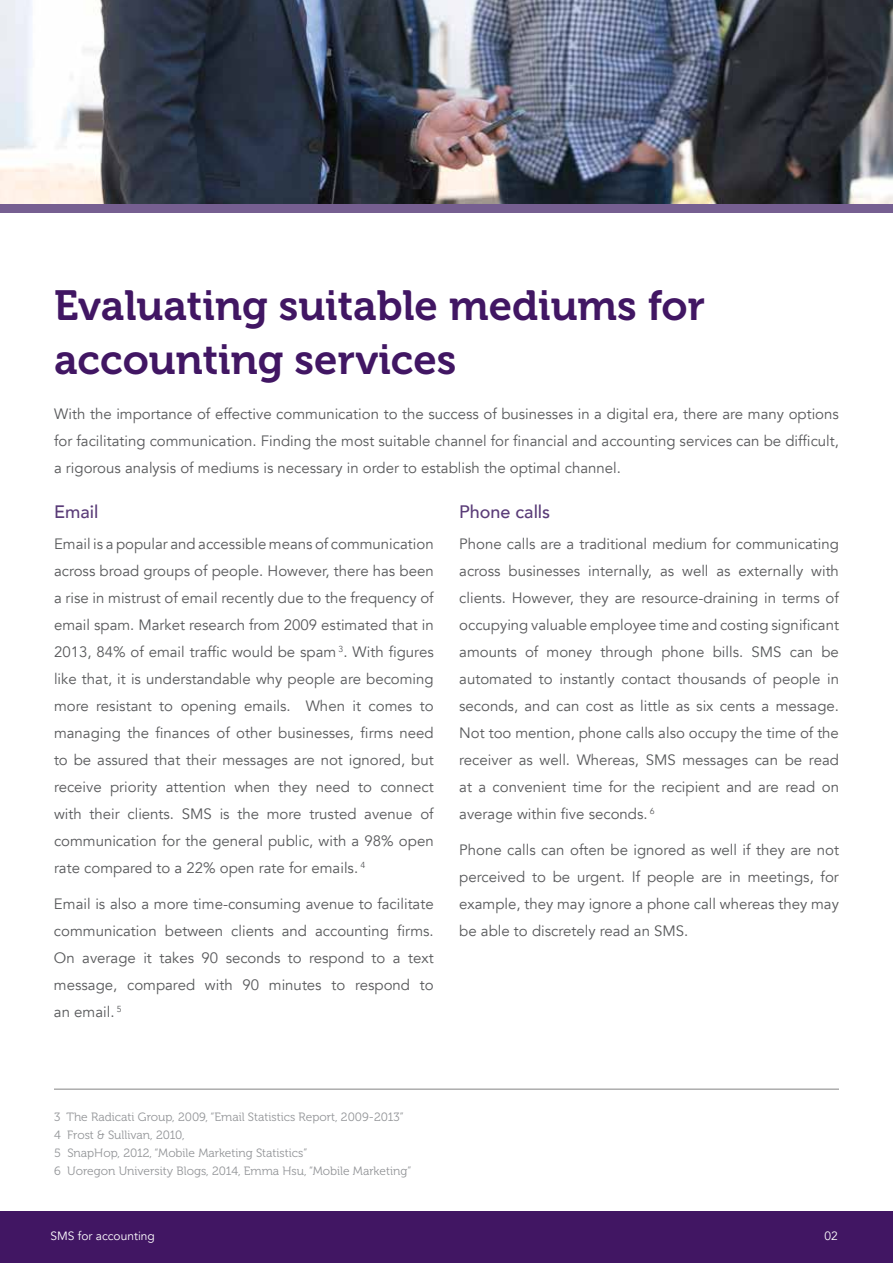
<style>
.page{position:relative;width:893px;height:1263px;background:#fff}
.page>*{position:absolute;margin:0;border:0;box-sizing:border-box;transform-origin:0 0}
.t1{font:42px/54px "Museo 700";color:#411663}
.t2{font:500 18px "Avenir";color:#5a3c78}
.t3{font:15px/27px "Avenir";color:#58595b;text-align:justify}
.t4{font:12px/18px "Museo 300";color:#939598}
.t5{font:12px "Avenir";color:#fff}
</style>
<div class="page">
<div style="left:0;top:1212px;width:893px;height:51px;background:#411663"></div>
<img style="left:0;top:0;width:893px;height:204px">
<div style="left:0;top:204px;width:893px;height:9px;background:#765f91"></div>
<hr style="left:54px;top:1089px;width:785px;height:1px;background:#838384">
<h1 class="t1" style="left:54px;top:279px;width:653px">Evaluating suitable mediums for accounting services</h1>
<p class="t3" style="left:54px;top:400px;width:786px">With the importance of effective communication to the success of businesses in a digital era, there are many options for facilitating communication. Finding the most suitable channel for financial and accounting services can be difficult, a rigorous analysis of mediums is necessary in order to establish the optimal channel.</p>
<p class="t2" style="left:54px;top:496px;width:46px">Email</p>
<p class="t3" style="left:54px;top:531px;width:381px">Email is a popular and accessible means of communication across broad groups of people. However, there has been a rise in mistrust of email recently due to the frequency of email spam. Market research from 2009 estimated that in 2013, 84% of email traffic would be spam <sup>3</sup>. With figures like that, it is understandable why people are becoming more resistant to opening emails. When it comes to managing the finances of other businesses, firms need to be assured that their messages are not ignored, but receive priority attention when they need to connect with their clients. SMS is the more trusted avenue of communication for the general public, with a 98% open rate compared to a 22% open rate for emails. <sup>4</sup></p>
<p class="t3" style="left:54px;top:891px;width:381px">Email is also a more time-consuming avenue to facilitate communication between clients and accounting firms.<br>On average it takes 90 seconds to respond to a text message, compared with 90 minutes to respond to an email. <sup>5</sup></p>
<p class="t2" style="left:459px;top:496px;width:93px">Phone calls</p>
<p class="t3" style="left:459px;top:531px;width:381px">Phone calls are a traditional medium for communicating across businesses internally, as well as externally with clients. However, they are resource-draining in terms of occupying valuable employee time and costing significant amounts of money through phone bills. SMS can be automated to instantly contact thousands of people in seconds, and can cost as little as six cents a message.<br>Not too mention, phone calls also occupy the time of the receiver as well. Whereas, SMS messages can be read at a convenient time for the recipient and are read on average within five seconds. <sup>6</sup></p>
<p class="t3" style="left:459px;top:837px;width:381px">Phone calls can often be ignored as well if they are not perceived to be urgent. If people are in meetings, for example, they may ignore a phone call whereas they may be able to discretely read an SMS.</p>
<p class="t4" style="left:54px;top:1108px;width:359px">3 The Radicati Group, 2009, “Email Statistics Report, 2009-2013” 4 Frost &amp; Sullivan, 2010,<br>5 SnapHop, 2012, “Mobile Marketing Statistics”<br>6 Uoregon University Blogs, 2014, Emma Hsu, “Mobile Marketing”</p>
<p class="t5" style="left:50px;top:1229px;width:106px">SMS for accounting</p>
<p class="t5" style="left:824px;top:1229px;width:15px">02</p>
</div>
